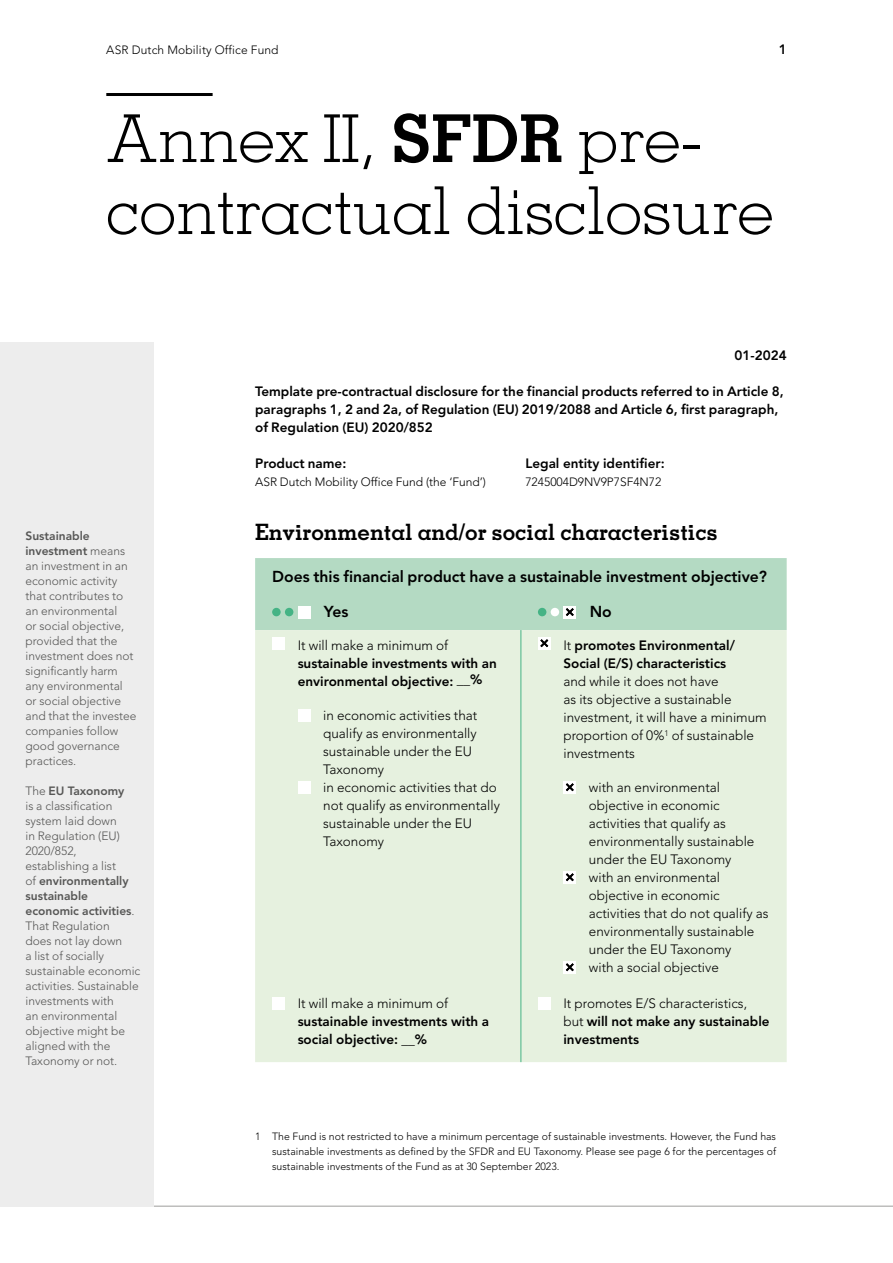
<style>
.page{position:relative;width:893px;height:1263px;background:#fff}
.page>*{position:absolute;margin:0;border:0;box-sizing:border-box;transform-origin:0 0}
.t1{font:300 66px/72px "Memphis LT Std";color:#000}
.t2{font:700 22.5px "Memphis LT Std";color:#000}
.t3{font:800 15.75px "Avenir LT Std";color:#000}
.t4{font:300 13.5px/18px "Avenir LT Std";color:#000}
.t5{font:800 13.5px/18px "Avenir LT Std";color:#000}
.t6{font:300 12px/15px "Avenir LT Std";color:#575756}
.t7{font:300 12px "Avenir LT Std";color:#000}
.t8{font:300 10.5px/15px "Avenir LT Std";color:#000;text-align:justify}
.s1{font-weight:700}
.s2{font-weight:800}
.s3{font-weight:300}
</style>
<div class="page">
<hr style="left:0;top:1206px;width:893px;height:1px;background:#9d9d9c">
<hr style="left:106px;top:93px;width:107px;height:3px;background:#000">
<div style="left:255px;top:630px;width:532px;height:432px;background:#e6f1df"></div>
<hr style="left:520px;top:630px;width:1px;height:432px;background:#45b385">
<div style="left:255px;top:558px;width:532px;height:72px;background:#b4dac3"></div>
<div style="left:272px;top:637px;width:13px;height:13px;background:#fff"></div>
<div style="left:298px;top:709px;width:12px;height:13px;background:#fff"></div>
<div style="left:298px;top:781px;width:12px;height:13px;background:#fff"></div>
<div style="left:272px;top:997px;width:13px;height:13px;background:#fff"></div>
<div style="left:538px;top:637px;width:13px;height:13px;background:#fff"></div>
<svg style="left:540px;top:639px;width:8px;height:8px"></svg>
<div style="left:563px;top:781px;width:13px;height:13px;background:#fff"></div>
<svg style="left:566px;top:783px;width:8px;height:8px"></svg>
<div style="left:563px;top:871px;width:13px;height:13px;background:#fff"></div>
<svg style="left:566px;top:873px;width:8px;height:8px"></svg>
<div style="left:563px;top:961px;width:13px;height:13px;background:#fff"></div>
<svg style="left:566px;top:963px;width:8px;height:8px"></svg>
<div style="left:538px;top:997px;width:13px;height:13px;background:#fff"></div>
<div style="left:0;top:342px;width:153px;height:864px;background:#ededed"></div>
<p class="t7" style="left:106px;top:43px;width:174px">ASR Dutch Mobility Office Fund</p>
<p class="t5" style="left:779px;top:40px;width:9px">1</p>
<h1 class="t1" style="left:106px;top:102px;width:669px">Annex II, <span class="s1">SFDR</span> pre&shy;contractual disclosure</h1>
<p class="t6" style="left:26px;top:528px;width:113px"><span class="s2">Sustainable investment</span> means an investment in an economic activity that contributes to an environmental<br>or social objective, provided that the investment does not significantly harm any environmental or social objective and that the investee companies follow good governance practices.</p>
<p class="t6" style="left:26px;top:783px;width:116px">The <span class="s2">EU Taxonomy<br></span>is a classification system laid down<br>in Regulation (EU)<br>2020/852, establishing a list<br>of <span class="s2">environmentally sustainable economic activities</span>.<br>That Regulation<br>does not lay down<br>a list of socially sustainable economic activities. Sustainable investments with<br>an environmental objective might be aligned with the<br>Taxonomy or not.</p>
<p class="t5" style="left:734px;top:346px;width:54px">01-2024</p>
<p class="t5" style="left:255px;top:382px;width:530px">Template pre-contractual disclosure for the financial products referred to in Article 8, paragraphs 1, 2 and 2a, of Regulation (EU) 2019/2088 and Article 6, first paragraph, of Regulation (EU) 2020/852</p>
<p class="t5" style="left:525px;top:454px;width:141px">Legal entity identifier:</p>
<p class="t7" style="left:525px;top:475px;width:138px">7245004D9NV9P7SF4N72</p>
<h2 class="t2" style="left:255px;top:518px;width:464px">Environmental and/or social characteristics</h2>
<p class="t3" style="left:272px;top:567px;width:496px">Does this financial product have a sustainable investment objective?</p>
<p class="t3" style="left:324px;top:602px;width:26px">Yes</p>
<p class="t3" style="left:590px;top:602px;width:24px">No</p>
<p class="t4" style="left:298px;top:636px;width:152px">It will make a minimum of</p>
<p class="t5" style="left:298px;top:654px;width:201px">sustainable investments with an environmental objective: __%</p>
<p class="t4" style="left:323px;top:706px;width:178px">in economic activities that qualify as environmentally sustainable under the EU<br>Taxonomy<br>in economic activities that do not qualify as environmentally sustainable under the EU<br>Taxonomy</p>
<p class="t5" style="left:255px;top:454px;width:93px">Product name:</p>
<p class="t7" style="left:255px;top:475px;width:232px">ASR Dutch Mobility Office Fund (the ‘Fund’)</p>
<p class="t5" style="left:563px;top:636px;width:173px"><span class="s3">It</span> promotes Environmental/<br>Social (E/S) characteristics</p>
<p class="t4" style="left:563px;top:672px;width:205px">and while it does not have<br>as its objective a sustainable investment, it will have a minimum proportion of 0%<sup>1</sup> of sustainable investments</p>
<p class="t4" style="left:589px;top:778px;width:181px">with an environmental objective in economic activities that qualify as environmentally sustainable under the EU Taxonomy<br>with an environmental objective in economic activities that do not qualify as environmentally sustainable under the EU Taxonomy<br>with a social objective</p>
<p class="t5" style="left:563px;top:994px;width:208px"><span class="s3">It promotes E/S characteristics, but</span> will not make any sustainable investments</p>
<p class="t4" style="left:298px;top:994px;width:152px">It will make a minimum of</p>
<p class="t5" style="left:298px;top:1012px;width:193px">sustainable investments with a social objective: __%</p>
<p class="t8" style="left:272px;top:1129px;width:505px;text-indent:-17px">1 The Fund is not restricted to have a minimum percentage of sustainable investments. However, the Fund has sustainable investments as defined by the SFDR and EU Taxonomy. Please see page 6 for the percentages of sustainable investments of the Fund as at 30 September 2023.</p>
</div>
